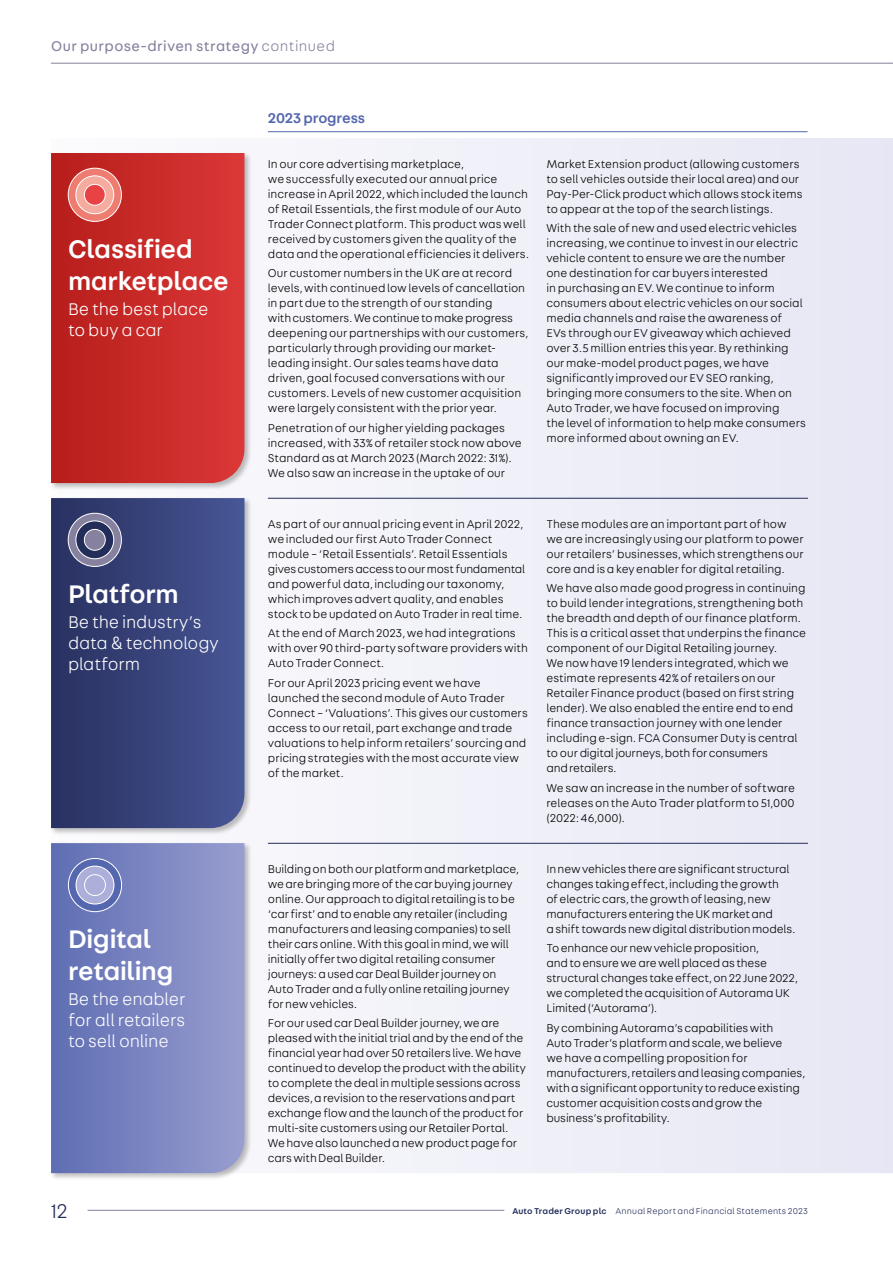
<style>
.page{position:relative;width:893px;height:1263px;background:#fff}
.page>*{position:absolute;margin:0;border:0;box-sizing:border-box;transform-origin:0 0}
.t1{font:500 27px/31.5px "AT Fabriga";letter-spacing:-.015em;color:#fff}
.t2{font:300 21px "AT Fabriga";color:#222d5a}
.t3{font:300 18px/21px "AT Fabriga";letter-spacing:-.01em;color:#fff}
.t4{font:15px "AT Fabriga";letter-spacing:.03em;color:#86819f}
.t5{font:500 15px "AT Fabriga";letter-spacing:-.015em;color:#5567ae}
.t6{font:300 12px/15px "AT Fabriga";letter-spacing:-.005em;color:#000}
.t7{font:300 9px "AT Fabriga";letter-spacing:.02em;color:#222d5a}
.s1{font-weight:300}
.s2{font-weight:500}
</style>
<div class="page">
<div style="left:267px;top:138px;width:626px;height:1035px;background:#eeeef8"></div>
<hr style="left:268px;top:498px;width:540px;height:1px;background:#222d5a">
<hr style="left:268px;top:843px;width:540px;height:1px;background:#222d5a">
<div style="left:49px;top:151px;width:203px;height:340px;background:#000;opacity:.25"></div>
<svg style="left:51px;top:153px;width:193px;height:330px"></svg>
<div style="left:49px;top:496px;width:203px;height:340px;background:#000;opacity:.25"></div>
<svg style="left:51px;top:498px;width:193px;height:330px"></svg>
<div style="left:49px;top:841px;width:203px;height:340px;background:#000;opacity:.25"></div>
<svg style="left:51px;top:843px;width:193px;height:330px"></svg>
<svg style="left:68px;top:168px;width:54px;height:54px"></svg>
<div style="left:84px;top:184px;width:21px;height:21px;background:#e84245;border-radius:50%"></div>
<div style="left:84px;top:184px;width:22px;height:22px;border:1px solid #fff;border-radius:50%"></div>
<svg style="left:68px;top:513px;width:54px;height:54px"></svg>
<div style="left:84px;top:529px;width:21px;height:21px;background:#86819f;border-radius:50%"></div>
<div style="left:84px;top:529px;width:22px;height:22px;border:1px solid #fff;border-radius:50%"></div>
<svg style="left:68px;top:858px;width:54px;height:54px"></svg>
<div style="left:85px;top:875px;width:20px;height:20px;background:#abafd9;border-radius:50%"></div>
<div style="left:84px;top:874px;width:22px;height:22px;border:1px solid #fff;border-radius:50%"></div>
<hr style="left:268px;top:131px;width:540px;height:1px;background:#5567ae">
<hr style="left:88px;top:1210px;width:416px;height:1px;background:#86819f">
<hr style="left:51px;top:63px;width:842px;height:1px;background:#86819f">
<p class="t4" style="left:51px;top:36px;width:286px">Our purpose-driven strategy <span class="s1">continued</span></p>
<h1 class="t1" style="left:68px;top:232px;width:162px">Classified marketplace</h1>
<h3 class="t3" style="left:68px;top:298px;width:142px">Be the best place to buy a car</h3>
<h1 class="t1" style="left:68px;top:577px;width:112px">Platform</h1>
<h3 class="t3" style="left:68px;top:611px;width:152px">Be the industry’s data &amp; technology platform</h3>
<h1 class="t1" style="left:68px;top:922px;width:107px">Digital retailing</h1>
<h3 class="t3" style="left:68px;top:988px;width:119px;text-align:justify">Be the enabler for all retailers to sell online</h3>
<h2 class="t2" style="left:51px;top:1198px;width:18px">12</h2>
<p class="t5" style="left:268px;top:108px;width:99px">2023 progress</p>
<p class="t6" style="left:268px;top:156px;width:263px">In our core advertising marketplace,<br>we successfully executed our annual price increase in April 2022, which included the launch of Retail Essentials, the first module of our Auto Trader Connect platform. This product was well received by customers given the quality of the data and the operational efficiencies it delivers.</p>
<p class="t6" style="left:268px;top:265px;width:262px">Our customer numbers in the UK are at record levels, with continued low levels of cancellation in part due to the strength of our standing<br>with customers. We continue to make progress deepening our partnerships with our customers, particularly through providing our market&shy;leading insight. Our sales teams have data driven, goal focused conversations with our customers. Levels of new customer acquisition were largely consistent with the prior year.</p>
<p class="t6" style="left:268px;top:420px;width:255px">Penetration of our higher yielding packages increased, with 33% of retailer stock now above Standard as at March 2023 (March 2022: 31%).<br>We also saw an increase in the uptake of our</p>
<p class="t6" style="left:268px;top:516px;width:259px">As part of our annual pricing event in April 2022, we included our first Auto Trader Connect module – ‘Retail Essentials’. Retail Essentials gives customers access to our most fundamental and powerful data, including our taxonomy, which improves advert quality, and enables stock to be updated on Auto Trader in real time.</p>
<p class="t6" style="left:268px;top:625px;width:262px">At the end of March 2023, we had integrations with over 90 third-party software providers with<br>Auto Trader Connect.</p>
<p class="t6" style="left:268px;top:675px;width:262px">For our April 2023 pricing event we have launched the second module of Auto Trader Connect – ‘Valuations’. This gives our customers access to our retail, part exchange and trade valuations to help inform retailers’ sourcing and pricing strategies with the most accurate view of the market.</p>
<p class="t6" style="left:268px;top:861px;width:252px">Building on both our platform and marketplace, we are bringing more of the car buying journey online. Our approach to digital retailing is to be ‘car first’ and to enable any retailer (including manufacturers and leasing companies) to sell their cars online. With this goal in mind, we will initially offer two digital retailing consumer journeys: a used car Deal Builder journey on Auto Trader and a fully online retailing journey for new vehicles.</p>
<p class="t6" style="left:268px;top:1015px;width:259px">For our used car Deal Builder journey, we are pleased with the initial trial and by the end of the financial year had over 50 retailers live. We have continued to develop the product with the ability to complete the deal in multiple sessions across devices, a revision to the reservations and part exchange flow and the launch of the product for multi-site customers using our Retailer Portal.<br>We have also launched a new product page for cars with Deal Builder.</p>
<p class="t6" style="left:546px;top:156px;width:258px">Market Extension product (allowing customers to sell vehicles outside their local area) and our Pay-Per-Click product which allows stock items to appear at the top of the search listings.</p>
<p class="t6" style="left:546px;top:220px;width:261px">With the sale of new and used electric vehicles increasing, we continue to invest in our electric vehicle content to ensure we are the number one destination for car buyers interested<br>in purchasing an EV. We continue to inform consumers about electric vehicles on our social media channels and raise the awareness of<br>EVs through our EV giveaway which achieved over 3.5 million entries this year. By rethinking our make-model product pages, we have significantly improved our EV SEO ranking, bringing more consumers to the site. When on Auto Trader, we have focused on improving<br>the level of information to help make consumers more informed about owning an EV.</p>
<p class="t6" style="left:546px;top:516px;width:259px">These modules are an important part of how we are increasingly using our platform to power our retailers’ businesses, which strengthens our core and is a key enabler for digital retailing.</p>
<p class="t6" style="left:546px;top:580px;width:261px">We have also made good progress in continuing to build lender integrations, strengthening both the breadth and depth of our finance platform.<br>This is a critical asset that underpins the finance component of our Digital Retailing journey.<br>We now have 19 lenders integrated, which we estimate represents 42% of retailers on our Retailer Finance product (based on first string lender). We also enabled the entire end to end finance transaction journey with one lender including e-sign. FCA Consumer Duty is central to our digital journeys, both for consumers<br>and retailers.</p>
<p class="t6" style="left:546px;top:780px;width:250px;text-align:justify">We saw an increase in the number of software releases on the Auto Trader platform to 51,000 (2022: 46,000).</p>
<p class="t6" style="left:546px;top:861px;width:251px">In new vehicles there are significant structural changes taking effect, including the growth<br>of electric cars, the growth of leasing, new manufacturers entering the UK market and<br>a shift towards new digital distribution models.</p>
<p class="t6" style="left:546px;top:940px;width:253px">To enhance our new vehicle proposition,<br>and to ensure we are well placed as these structural changes take effect, on 22 June 2022, we completed the acquisition of Autorama UK Limited (‘Autorama’).</p>
<p class="t6" style="left:546px;top:1020px;width:260px">By combining Autorama’s capabilities with AutoTrader’s platform and scale, we believe<br>we have a compelling proposition for manufacturers, retailers and leasing companies, with a significant opportunity to reduce existing customer acquisition costs and grow the business’s profitability.</p>
<p class="t7" style="left:512px;top:1205px;width:297px"><span class="s2">Auto Trader Group plc</span> Annual Report and Financial Statements 2023</p>
</div>
